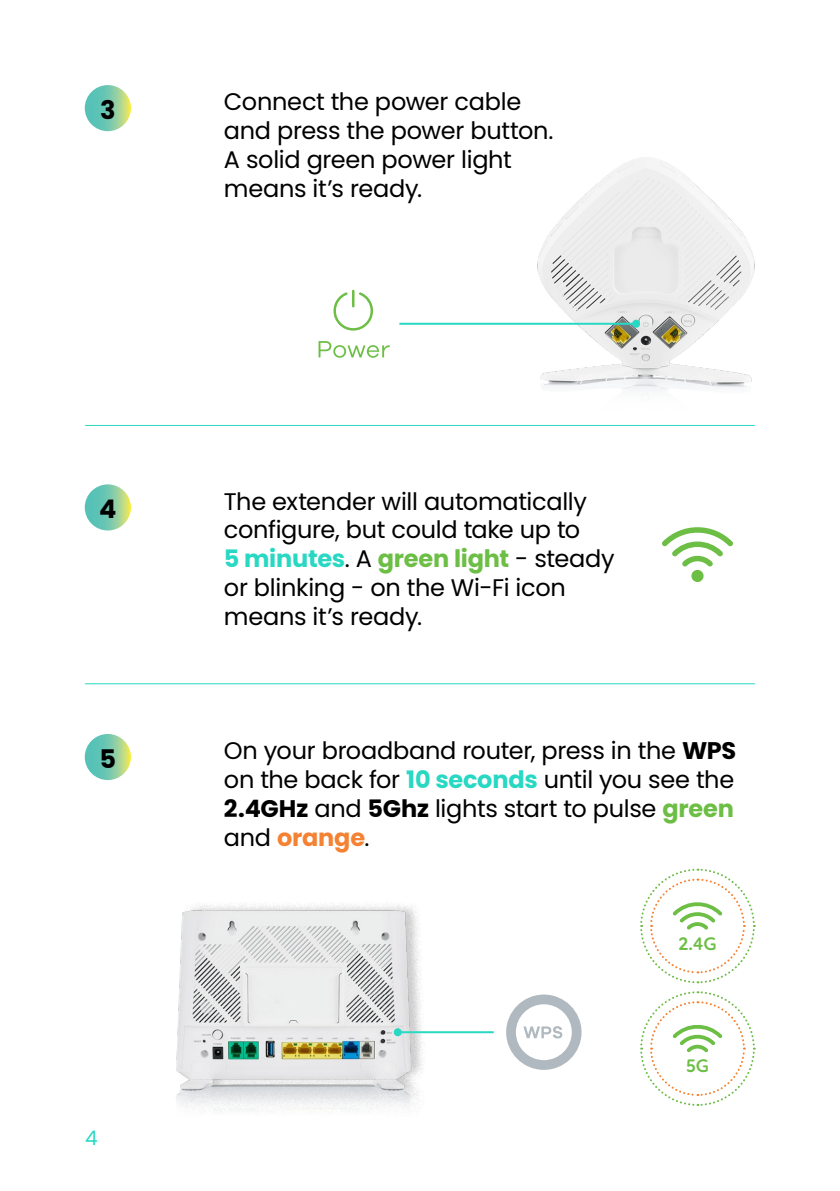
<style>
.page{position:relative;width:840px;height:1191px;background:#fff}
.page>*{position:absolute;margin:0;border:0;box-sizing:border-box;transform-origin:0 0}
.t1{font:700 25.6px "Poppins";color:#000}
.t2{font:24px/28.8px "Poppins";letter-spacing:-.015em;color:#000}
.t3{font:20px "Poppins";color:#28d8c3}
.t4{font:700 18.6px "New Atten Round";color:#6cbe45}
.s1{font-weight:700;color:#28d8c3}
.s2{font-weight:700;color:#6cbe45}
.s3{font-weight:700}
.s4{font-weight:700;color:#f58232}
</style>
<div class="page">
<img style="left:501px;top:157px;width:254px;height:239px">
<svg style="left:85px;top:85px;width:46px;height:46px;background:#81cca6"></svg>
<svg style="left:85px;top:734px;width:46px;height:46px;background:#81cca6"></svg>
<svg style="left:333px;top:290px;width:40px;height:40px"></svg>
<svg style="left:318px;top:341px;width:71px;height:17px"></svg>
<svg style="left:85px;top:484px;width:46px;height:46px;background:#81cca6"></svg>
<svg style="left:506px;top:994px;width:75px;height:75px"></svg>
<hr style="left:85px;top:425px;width:669px;height:1px;background:#28d8c3">
<hr style="left:85px;top:683px;width:669px;height:1px;background:#28d8c3">
<svg style="left:662px;top:527px;width:70px;height:40px"></svg>
<div style="left:691px;top:570px;width:12px;height:12px;background:#6cbe45;border-radius:50%"></div>
<img style="left:176px;top:904px;width:260px;height:209px">
<hr style="left:397px;top:1031px;width:96px;height:2px;background:#28d8c3">
<div style="left:393px;top:1028px;width:8px;height:8px;background:#28d8c3;border-radius:50%"></div>
<hr style="left:399px;top:323px;width:236px;height:2px;background:#28d8c3">
<div style="left:631px;top:320px;width:8px;height:8px;background:#28d8c3;border-radius:50%"></div>
<svg style="left:640px;top:868px;width:115px;height:116px"></svg>
<svg style="left:640px;top:991px;width:115px;height:115px"></svg>
<p class="t1" style="left:100px;top:95px;width:17px">3</p>
<p class="t2" style="left:224px;top:88px;width:331px">Connect the power cable and press the power button.<br>A solid green power light means it’s ready.</p>
<p class="t1" style="left:99px;top:494px;width:19px">4</p>
<p class="t1" style="left:99px;top:744px;width:18px">5</p>
<p class="t3" style="left:85px;top:1126px;width:14px">4</p>
<p class="t2" style="left:224px;top:487px;width:392px">The extender will automatically configure, but could take up to<br><span class="s1">5 minutes</span>. A <span class="s2">green light</span> - steady or blinking - on the Wi-Fi icon means it’s ready.</p>
<p class="t2" style="left:224px;top:736px;width:513px;text-align:justify">On your broadband router, press in the <span class="s3">WPS </span>on the back for <span class="s1">10 seconds</span> until you see the <span class="s3">2.4GHz</span> and <span class="s3">5Ghz</span> lights start to pulse <span class="s2">green </span>and <span class="s4">orange</span>.</p>
<p class="t4" style="left:678px;top:932px;width:39px">2.4G</p>
<p class="t4" style="left:685px;top:1055px;width:24px">5G</p>
</div>
